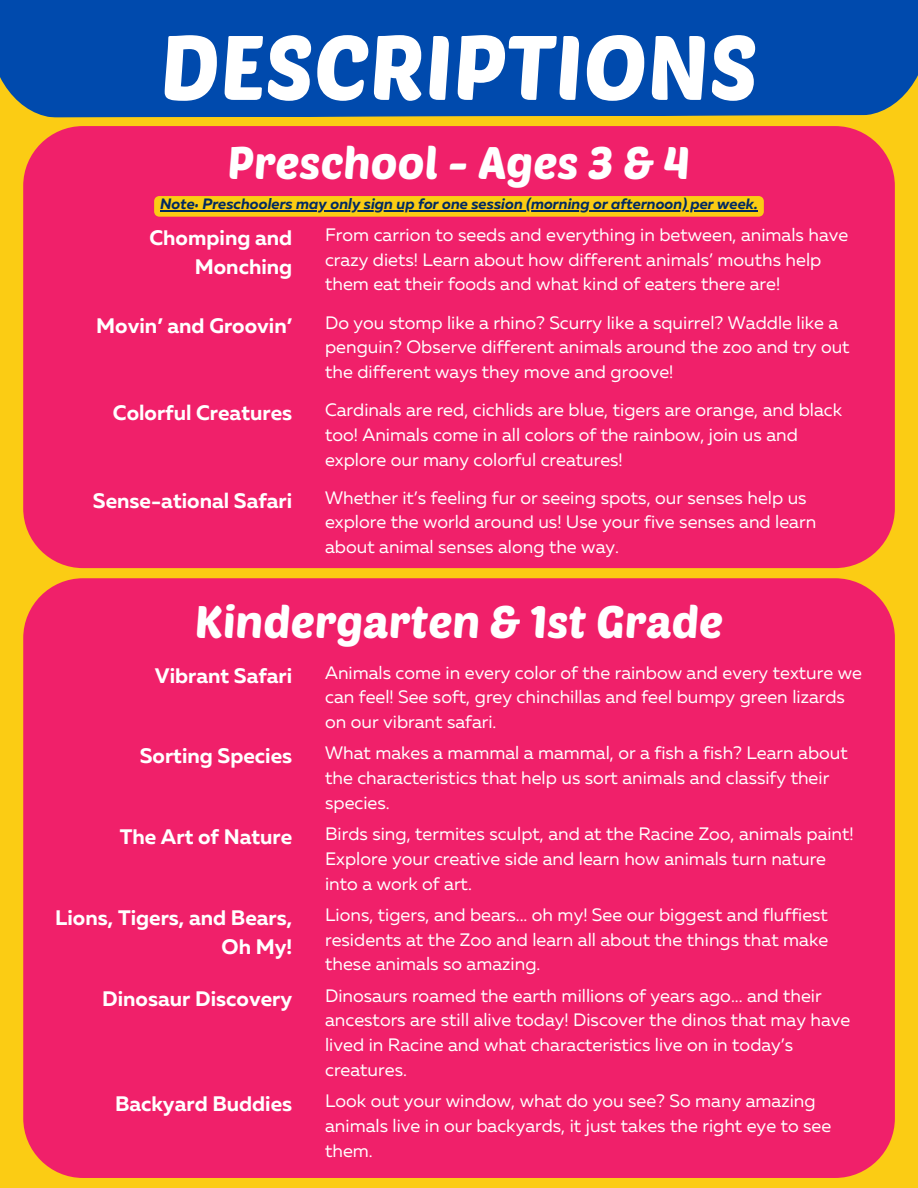
<style>
.page{position:relative;width:918px;height:1188px;background:#fbcc14}
.page>*{position:absolute;margin:0;border:0;box-sizing:border-box;transform-origin:0 0}
.t1{font:90px "Poetsen One";color:#fff}
.t2{font:45px "Poetsen One";color:#fff}
.t3{font:700 21px/29.2px "Muller";color:#fff;text-align:right}
.t4{font:18px/24.8px "Muller";color:#fff}
.t5{font:italic 700 15px "Muller";color:#002961}
</style>
<div class="page">
<div style="left:0;top:0;width:918px;height:118px;background:#004aad"></div>
<div style="left:23px;top:126px;width:872px;height:442px;background:#f0206a;border-radius:60px"></div>
<div style="left:23px;top:578px;width:872px;height:600px;background:#f0206a;border-radius:60px"></div>
<svg style="left:154px;top:196px;width:610px;height:21px;background:#efc119"></svg>
<hr style="left:160px;top:210px;width:598px;height:1px;background:#002961">
<h1 class="t1" style="left:160px;top:10px;width:599px">DESCRIPTIONS</h1>
<h2 class="t2" style="left:228px;top:134px;width:464px">Preschool - Ages 3 &amp; 4</h2>
<h4 class="t5" style="left:160px;top:198px;width:599px">Note: Preschoolers may only sign up for one session (morning or afternoon) per week.</h4>
<p class="t3" style="left:150px;top:225px;width:144px">Chomping and<br>Monching</p>
<h3 class="t4" style="left:325px;top:224px;width:525px">From carrion to seeds and everything in between, animals have crazy diets! Learn about how different animals’ mouths help them eat their foods and what kind of eaters there are!</h3>
<h4 class="t3" style="left:96px;top:312px;width:198px">Movin’ and Groovin’</h4>
<h3 class="t4" style="left:325px;top:311px;width:526px">Do you stomp like a rhino? Scurry like a squirrel? Waddle like a penguin? Observe different animals around the zoo and try out the different ways they move and groove!</h3>
<h4 class="t3" style="left:113px;top:400px;width:181px">Colorful Creatures</h4>
<h3 class="t4" style="left:325px;top:399px;width:519px">Cardinals are red, cichlids are blue, tigers are orange, and black too! Animals come in all colors of the rainbow, join us and explore our many colorful creatures!</h3>
<h4 class="t3" style="left:93px;top:488px;width:201px">Sense-ational Safari</h4>
<h3 class="t4" style="left:325px;top:486px;width:493px">Whether it’s feeling fur or seeing spots, our senses help us explore the world around us! Use your five senses and learn about animal senses along the way.</h3>
<h4 class="t2" style="left:195px;top:593px;width:530px">Kindergarten &amp; 1st Grade</h4>
<h2 class="t3" style="left:155px;top:662px;width:139px">Vibrant Safari</h2>
<h3 class="t4" style="left:325px;top:661px;width:538px">Animals come in every color of the rainbow and every texture we can feel! See soft, grey chinchillas and feel bumpy green lizards on our vibrant safari.</h3>
<h4 class="t3" style="left:140px;top:743px;width:154px">Sorting Species</h4>
<h3 class="t4" style="left:325px;top:742px;width:524px">What makes a mammal a mammal, or a fish a fish? Learn about the characteristics that help us sort animals and classify their species.</h3>
<h4 class="t3" style="left:120px;top:824px;width:174px">The Art of Nature</h4>
<h3 class="t4" style="left:325px;top:823px;width:530px">Birds sing, termites sculpt, and at the Racine Zoo, animals paint!<br>Explore your creative side and learn how animals turn nature into a work of art.</h3>
<h4 class="t3" style="left:55px;top:905px;width:239px">Lions, Tigers, and Bears,<br>Oh My!</h4>
<h3 class="t4" style="left:325px;top:904px;width:505px;text-align:justify">Lions, tigers, and bears... oh my! See our biggest and fluffiest residents at the Zoo and learn all about the things that make these animals so amazing.</h3>
<h4 class="t3" style="left:102px;top:986px;width:192px">Dinosaur Discovery</h4>
<h3 class="t4" style="left:325px;top:984px;width:527px">Dinosaurs roamed the earth millions of years ago... and their ancestors are still alive today! Discover the dinos that may have lived in Racine and what characteristics live on in today’s creatures.</h3>
<h4 class="t3" style="left:115px;top:1091px;width:179px">Backyard Buddies</h4>
<h3 class="t4" style="left:325px;top:1090px;width:508px">Look out your window, what do you see? So many amazing animals live in our backyards, it just takes the right eye to see them.</h3>
</div>
